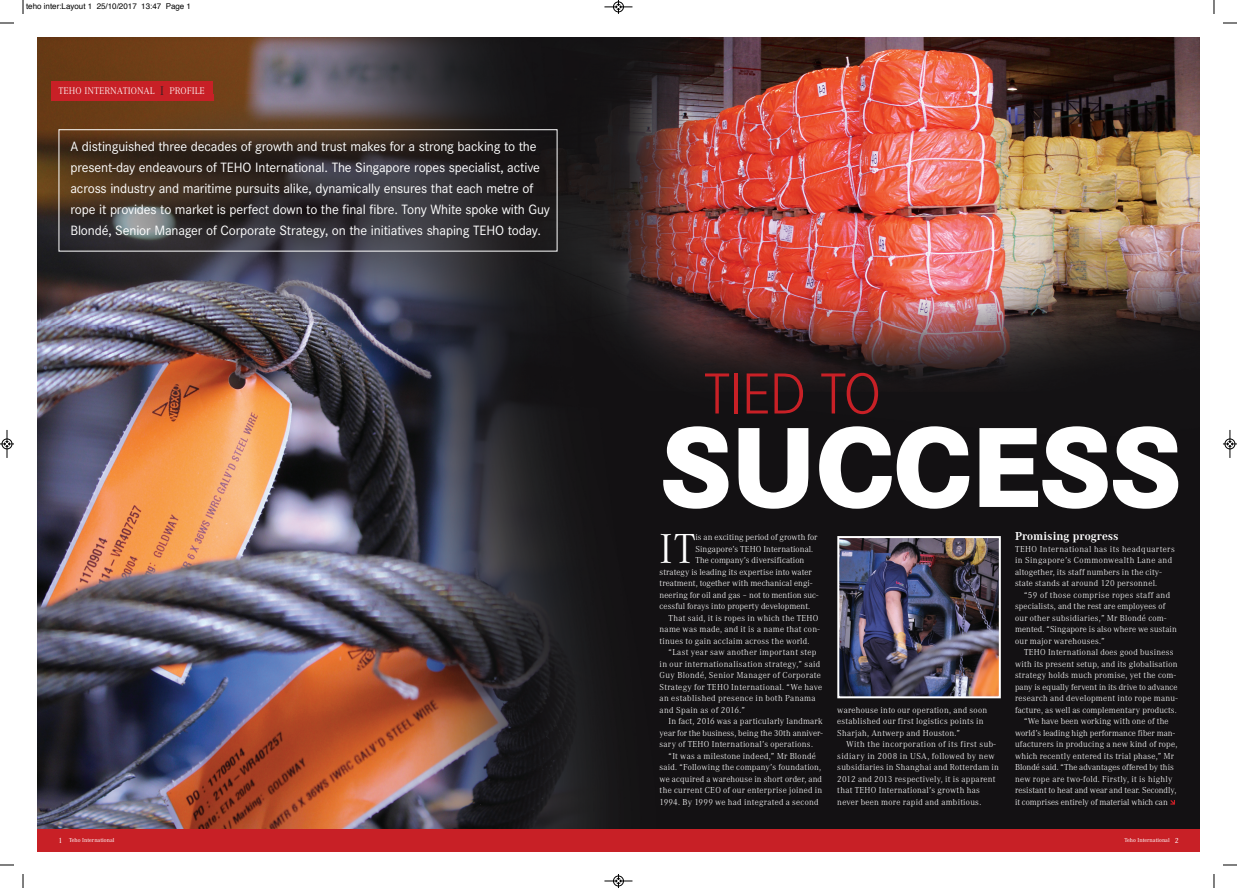
<style>
.page{position:relative;width:1237px;height:888px;background:#fff}
.page>*{position:absolute;margin:0;border:0;box-sizing:border-box;transform-origin:0 0}
.t1{font:800 118.2px "Corporate S";letter-spacing:-.01em;color:#fff}
.t2{font:300 60px "Corporate S";letter-spacing:-.025em;color:#c82026}
.t3{font:300 43.5px "Corporate A";color:#fff}
.t4{font:14px/21px "Corporate S";letter-spacing:-.01em;color:#fff}
.t5{font:700 12px "Corporate A";color:#fff}
.t6{font:300 10px "Corporate A";color:#fff}
.t7{font:300 9px/11.5px "Corporate A";letter-spacing:.03em;color:#fff}
.t8{font:300 9px "Corporate A";letter-spacing:.01em;color:#fff}
.t9{font:300 9px "Corporate A";letter-spacing:.005em;color:#fff}
.t10{font:8px "Helvetica";color:#000}
.t11{font:6px "Corporate A";color:#fff}
.s1{font-size:13px;color:#231f20}
.s2{font-size:7.7px}
</style>
<div class="page">
<img style="left:37px;top:38px;width:1162px;height:791px">
<div style="left:37px;top:829px;width:1162px;height:22px;background:#c82026"></div>
<div style="left:51px;top:82px;width:162px;height:19px;background:#c82026"></div>
<img style="left:41px;top:94px;width:536px;height:231px">
<img style="left:51px;top:94px;width:162px;height:7px">
<div style="left:58px;top:129px;width:499px;height:123px;border:1px solid #fff"></div>
<img style="left:840px;top:539px;width:157px;height:156px">
<div style="left:837px;top:536px;width:163px;height:162px;border:2px solid #fff"></div>
<svg style="left:1170px;top:800px;width:5px;height:5px"></svg>
<svg style="left:23px;top:0;width:1px;height:14px"></svg>
<svg style="left:0;top:23px;width:14px;height:1px"></svg>
<svg style="left:1213px;top:0;width:1px;height:14px"></svg>
<svg style="left:1223px;top:23px;width:14px;height:1px"></svg>
<svg style="left:23px;top:874px;width:1px;height:14px"></svg>
<svg style="left:0;top:865px;width:14px;height:1px"></svg>
<svg style="left:1213px;top:874px;width:1px;height:14px"></svg>
<svg style="left:1223px;top:865px;width:14px;height:1px"></svg>
<svg style="left:604px;top:0;width:28px;height:14px"></svg>
<svg style="left:604px;top:874px;width:28px;height:14px"></svg>
<svg style="left:0;top:430px;width:14px;height:28px"></svg>
<svg style="left:1223px;top:430px;width:13px;height:28px"></svg>
<p class="t10" style="left:26px;top:3px;width:167px">teho inter:Layout 1 25/10/2017 13:47 Page 1</p>
<p class="t6" style="left:58px;top:85px;width:148px">TEHO INTERNATIONAL <span class="s1">I</span> PROFILE</p>
<p class="t4" style="left:70px;top:136px;width:481px">A distinguished three decades of growth and trust makes for a strong backing to the present-day endeavours of TEHO International. The Singapore ropes specialist, active across industry and maritime pursuits alike, dynamically ensures that each metre of rope it provides to market is perfect down to the final fibre. Tony White spoke with Guy Blondé, Senior Manager of Corporate Strategy, on the initiatives shaping TEHO today.</p>
<h2 class="t2" style="left:703px;top:358px;width:179px">TIED TO</h2>
<h1 class="t1" style="left:659px;top:397px;width:523px">SUCCESS</h1>
<h3 class="t3" style="left:659px;top:523px;width:38px">IT</h3>
<p class="t8" style="left:695px;top:532px;width:124px">is an exciting period of growth for</p>
<p class="t8" style="left:695px;top:543px;width:119px">Singapore’s TEHO International.</p>
<p class="t8" style="left:695px;top:555px;width:110px">The company’s diversification</p>
<p class="t8" style="left:659px;top:566px;width:154px">strategy is leading its expertise into water</p>
<p class="t8" style="left:659px;top:578px;width:154px">treatment, together with mechanical engi-</p>
<p class="t8" style="left:659px;top:589px;width:160px">neering for oil and gas – not to mention suc-</p>
<p class="t8" style="left:659px;top:601px;width:152px">cessful forays into property development.</p>
<p class="t7" style="left:668px;top:612px;width:151px">That said, it is ropes in which the TEHO</p>
<p class="t7" style="left:659px;top:623px;width:162px">name was made, and it is a name that con-</p>
<p class="t7" style="left:659px;top:635px;width:151px">tinues to gain acclaim across the world.</p>
<p class="t7" style="left:668px;top:646px;width:149px">“Last year saw another important step</p>
<p class="t7" style="left:659px;top:658px;width:162px">in our internationalisation strategy,” said</p>
<p class="t7" style="left:659px;top:669px;width:163px">Guy Blondé, Senior Manager of Corporate</p>
<p class="t7" style="left:659px;top:681px;width:164px">Strategy for TEHO International. “We have</p>
<p class="t7" style="left:659px;top:692px;width:158px">an established presence in both Panama</p>
<p class="t7" style="left:659px;top:704px;width:87px">and Spain as of 2016.”</p>
<p class="t7" style="left:668px;top:715px;width:155px">In fact, 2016 was a particularly landmark</p>
<p class="t9" style="left:659px;top:727px;width:165px">year for the business, being the 30th anniver-</p>
<p class="t7" style="left:659px;top:738px;width:155px">sary of TEHO International’s operations.</p>
<p class="t7" style="left:668px;top:750px;width:149px">“It was a milestone indeed,” Mr Blondé</p>
<p class="t7" style="left:659px;top:761px;width:163px">said. “Following the company’s foundation,</p>
<p class="t7" style="left:659px;top:773px;width:164px">we acquired a warehouse in short order, and</p>
<p class="t7" style="left:659px;top:784px;width:164px">the current CEO of our enterprise joined in</p>
<p class="t7" style="left:659px;top:796px;width:160px">1994. By 1999 we had integrated a second</p>
<p class="t7" style="left:837px;top:704px;width:151px">warehouse into our operation, and soon established our first logistics points in<br>Sharjah, Antwerp and Houston.”</p>
<p class="t7" style="left:837px;top:738px;width:163px;text-indent:9px">With the incorporation of its first sub&shy;sidiary in 2008 in USA, followed by new subsidiaries in Shanghai and Rotterdam in 2012 and 2013 respectively, it is apparent that TEHO International’s growth has never been more rapid and ambitious.</p>
<h3 class="t5" style="left:1015px;top:529px;width:105px">Promising progress</h3>
<p class="t7" style="left:1015px;top:543px;width:161px">TEHO International has its headquarters in Singapore’s Commonwealth Lane and altogether, its staff numbers in the city&shy;state stands at around 120 personnel.</p>
<p class="t7" style="left:1015px;top:589px;width:163px;text-indent:9px">“59 of those comprise ropes staff and specialists, and the rest are employees of our other subsidiaries,” Mr Blondé com&shy;mented. “Singapore is also where we sustain our major warehouses.”</p>
<p class="t7" style="left:1024px;top:646px;width:151px">TEHO International does good business</p>
<p class="t7" style="left:1015px;top:658px;width:164px">with its present setup, and its globalisation</p>
<p class="t7" style="left:1015px;top:669px;width:162px">strategy holds much promise, yet the com-</p>
<p class="t9" style="left:1015px;top:681px;width:164px">pany is equally fervent in its drive to advance</p>
<p class="t7" style="left:1015px;top:692px;width:164px">research and development into rope manu-</p>
<p class="t7" style="left:1015px;top:704px;width:163px">facture, as well as complementary products.</p>
<p class="t7" style="left:1024px;top:715px;width:146px">“We have been working with one of the</p>
<p class="t9" style="left:1015px;top:727px;width:161px">world’s leading high performance fiber man-</p>
<p class="t7" style="left:1015px;top:738px;width:164px">ufacturers in producing a new kind of rope,</p>
<p class="t7" style="left:1015px;top:750px;width:160px">which recently entered its trial phase,” Mr</p>
<p class="t9" style="left:1015px;top:762px;width:160px">Blondé said. “The advantages offered by this</p>
<p class="t7" style="left:1015px;top:773px;width:159px">new rope are two-fold. Firstly, it is highly</p>
<p class="t9" style="left:1015px;top:785px;width:163px">resistant to heat and wear and tear. Secondly,</p>
<p class="t9" style="left:1015px;top:796px;width:154px">it comprises entirely of material which can</p>
<p class="t11" style="left:58px;top:836px;width:58px"><span class="s2">1</span> Teho International</p>
<p class="t11" style="left:1124px;top:836px;width:56px">Teho International <span class="s2">2</span></p>
</div>
